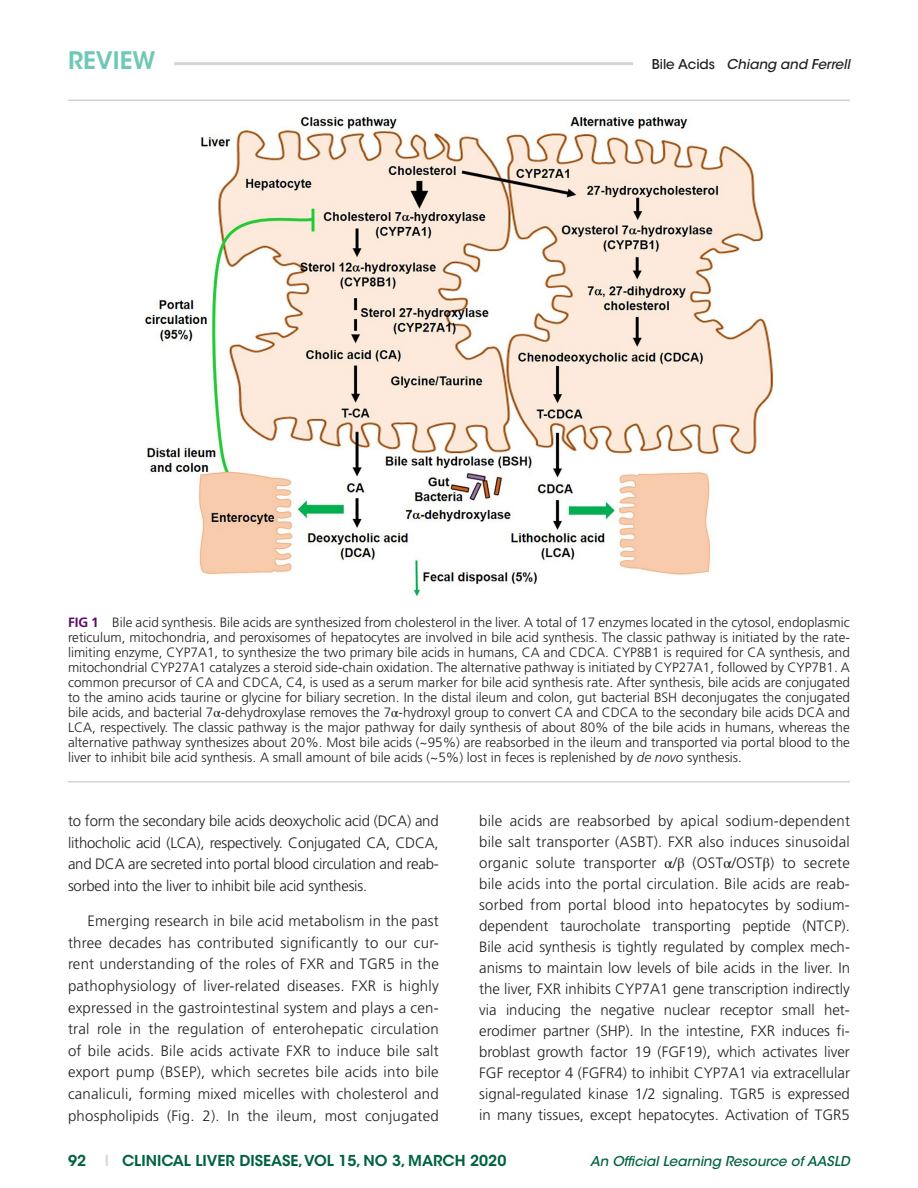
<style>
.page{position:relative;width:918px;height:1188px;background:#fff}
.page>*{position:absolute;margin:0;border:0;box-sizing:border-box;transform-origin:0 0}
.t1{font:600 24px "ITC Avant Garde Std";color:#6fc8b6}
.t2{font:300 15px/21px "Frutiger LT Std";color:#231f20;text-align:justify}
.t3{font:600 15px "ITC Avant Garde Std";color:#006241}
.t4{font:300 13.5px/15px "Frutiger LT Std";color:#231f20;text-align:justify}
.t5{font:italic 500 13.5px "ITC Avant Garde Std";color:#006241}
.t6{font:italic 500 13.5px "ITC Avant Garde Std";color:#231f20}
.s1{font-style:normal}
.s2{font-weight:700;color:#5c0d67}
.s3{font-family:"STIX";font-weight:400}
.s4{font-style:italic}
</style>
<div class="page">
<hr style="left:173px;top:62px;width:584px;height:3px;background:#d6d7d8">
<div style="left:634px;top:59px;width:216px;height:19px;background:#fff"></div>
<div style="left:68px;top:52px;width:106px;height:24px;background:#fff"></div>
<hr style="left:68px;top:781px;width:782px;height:1px;background:#c7c8ca">
<img style="left:145px;top:116px;width:629px;height:481px">
<hr style="left:68px;top:100px;width:782px;height:1px;background:#c7c8ca">
<h1 class="t1" style="left:68px;top:46px;width:89px">REVIEW</h1>
<p class="t6" style="left:652px;top:56px;width:200px"><span class="s1">Bile Acids</span> Chiang and Ferrell</p>
<p class="t4" style="left:68px;top:615px;width:784px"><span class="s2">FIG 1</span> Bile acid synthesis. Bile acids are synthesized from cholesterol in the liver. A total of 17 enzymes located in the cytosol, endoplasmic reticulum, mitochondria, and peroxisomes of hepatocytes are involved in bile acid synthesis. The classic pathway is initiated by the rate&shy;limiting enzyme, CYP7A1, to synthesize the two primary bile acids in humans, CA and CDCA. CYP8B1 is required for CA synthesis, and mitochondrial CYP27A1 catalyzes a steroid side-chain oxidation. The alternative pathway is initiated by CYP27A1, followed by CYP7B1. A common precursor of CA and CDCA, C4, is used as a serum marker for bile acid synthesis rate. After synthesis, bile acids are conjugated to the amino acids taurine or glycine for biliary secretion. In the distal ileum and colon, gut bacterial BSH deconjugates the conjugated bile acids, and bacterial 7<span class="s3">α</span>-dehydroxylase removes the 7<span class="s3">α</span>-hydroxyl group to convert CA and CDCA to the secondary bile acids DCA and LCA, respectively. The classic pathway is the major pathway for daily synthesis of about 80% of the bile acids in humans, whereas the alternative pathway synthesizes about 20%. Most bile acids (~95%) are reabsorbed in the ileum and transported via portal blood to the liver to inhibit bile acid synthesis. A small amount of bile acids (~5%) lost in feces is replenished by <span class="s4">de novo</span> synthesis.</p>
<p class="t2" style="left:68px;top:810px;width:372px;line-height:21.6px">to form the secondary bile acids deoxycholic acid (DCA) and lithocholic acid (LCA), respectively. Conjugated CA, CDCA, and DCA are secreted into portal blood circulation and reab&shy;sorbed into the liver to inhibit bile acid synthesis.</p>
<p class="t2" style="left:68px;top:910px;width:372px;line-height:21.6px;text-indent:20px">Emerging research in bile acid metabolism in the past three decades has contributed significantly to our cur&shy;rent understanding of the roles of FXR and TGR5 in the pathophysiology of liver-related diseases. FXR is highly expressed in the gastrointestinal system and plays a cen&shy;tral role in the regulation of enterohepatic circulation of bile acids. Bile acids activate FXR to induce bile salt export pump (BSEP), which secretes bile acids into bile canaliculi, forming mixed micelles with cholesterol and phospholipids (Fig. 2). In the ileum, most conjugated</p>
<p class="t2" style="left:479px;top:811px;width:372px">bile acids are reabsorbed by apical sodium-dependent bile salt transporter (ASBT). FXR also induces sinusoidal organic solute transporter <span class="s3">α</span>/<span class="s3">β</span> (OST<span class="s3">α</span>/OST<span class="s3">β</span>) to secrete bile acids into the portal circulation. Bile acids are reab&shy;sorbed from portal blood into hepatocytes by sodium&shy;dependent taurocholate transporting peptide (NTCP).<br>Bile acid synthesis is tightly regulated by complex mech&shy;anisms to maintain low levels of bile acids in the liver. In the liver, FXR inhibits CYP7A1 gene transcription indirectly via inducing the negative nuclear receptor small het&shy;erodimer partner (SHP). In the intestine, FXR induces fi&shy;broblast growth factor 19 (FGF19), which activates liver FGF receptor 4 (FGFR4) to inhibit CYP7A1 via extracellular signal-regulated kinase 1/2 signaling. TGR5 is expressed in many tissues, except hepatocytes. Activation of TGR5</p>
<p class="t3" style="left:68px;top:1151px;width:440px">92 <sup>|</sup> CLINICAL LIVER DISEASE, VOL 15, NO 3, MARCH 2020</p>
<p class="t5" style="left:590px;top:1153px;width:261px">An Official Learning Resource of AASLD</p>
</div>
